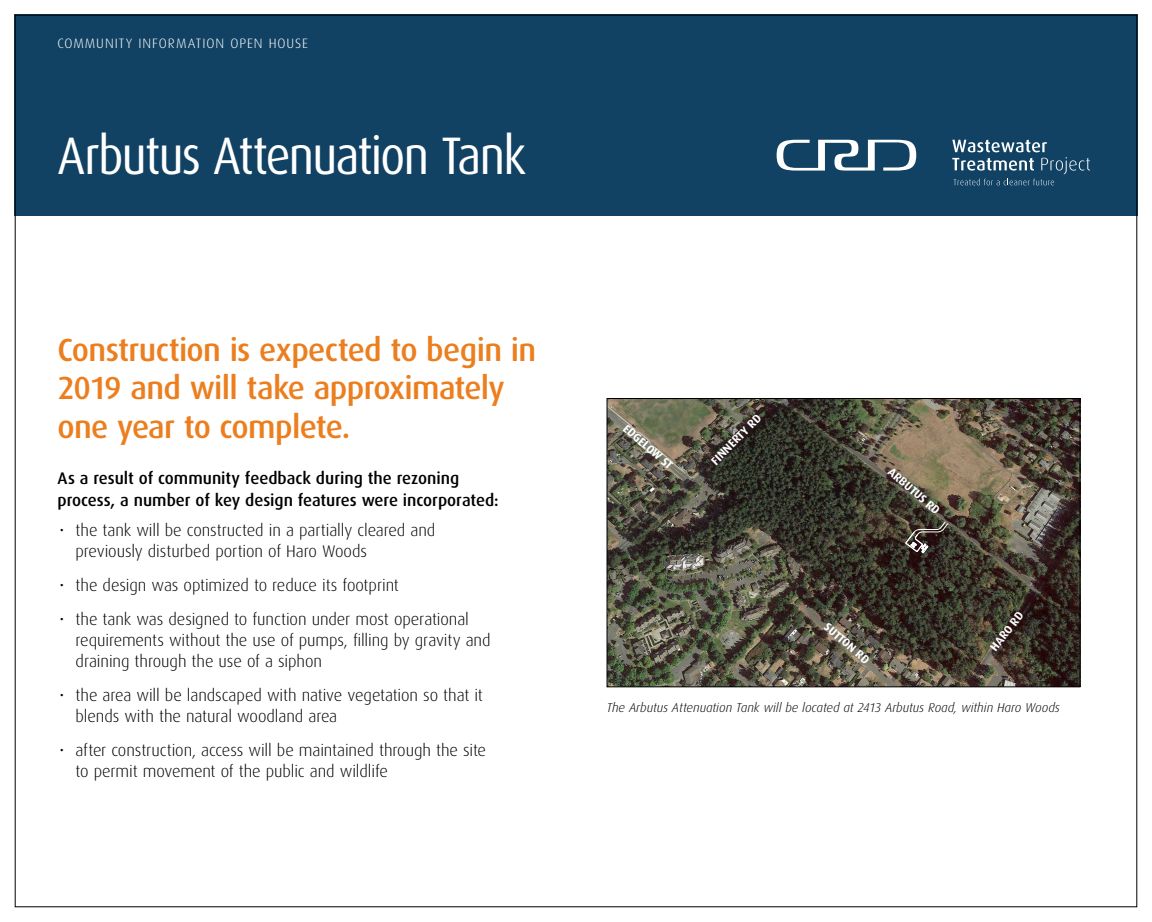
<style>
.page{position:relative;width:1152px;height:922px;background:#fff}
.page>*{position:absolute;margin:0;border:0;box-sizing:border-box;transform-origin:0 0}
.t1{font:52.8px "Dax OT";letter-spacing:-.035em;color:#fff;scale:.9 1}
.t2{font:500 32px/38.4px "Dax OT";letter-spacing:-.02em;color:#ec7e1e}
.t3{font:300 16.8px/21.2px "Dax OT";letter-spacing:-.005em;color:#000}
.t4{font:500 16.8px/21.2px "Dax OT";color:#000}
.t5{font:300 13.6px "Dax OT";letter-spacing:.07em;color:#fff}
.t6{font:italic 300 12.8px "Dax OT";color:#000}
.t7{font:700 11.76px "Dax OT";color:#fff}
</style>
<div class="page">
<div style="left:14px;top:14px;width:1124px;height:202px;background:#114263"></div>
<svg style="left:777px;top:140px;width:139px;height:30px"></svg>
<svg style="left:952px;top:140px;width:138px;height:45px"></svg>
<img style="left:609px;top:400px;width:469px;height:285px">
<svg style="left:905px;top:521px;width:43px;height:32px"></svg>
<div style="left:607px;top:398px;width:473px;height:289px;border:1px solid #000"></div>
<p class="t5" style="left:58px;top:31px;width:252px">COMMUNITY INFORMATION OPEN HOUSE</p>
<h1 class="t1" style="left:58px;top:105px;width:522px">Arbutus Attenuation Tank</h1>
<h2 class="t2" style="left:58px;top:325px;width:480px">Construction is expected to begin in<br>2019 and will take approximately one year to complete.</h2>
<p class="t4" style="left:58px;top:465px;width:443px">As a result of community feedback during the rezoning process, a number of key design features were incorporated:</p>
<p class="t3" style="left:76px;top:516px;width:361px;text-indent:-16px">• the tank will be constructed in a partially cleared and previously disturbed portion of Haro Woods</p>
<p class="t3" style="left:59px;top:571px;width:341px">• the design was optimized to reduce its footprint</p>
<p class="t3" style="left:76px;top:605px;width:417px;text-indent:-16px">• the tank was designed to function under most operational requirements without the use of pumps, filling by gravity and draining through the use of a siphon</p>
<p class="t3" style="left:76px;top:681px;width:409px;text-indent:-16px">• the area will be landscaped with native vegetation so that it blends with the natural woodland area</p>
<p class="t3" style="left:76px;top:736px;width:412px;text-indent:-16px">• after construction, access will be maintained through the site to permit movement of the public and wildlife</p>
<p class="t7" style="left:632px;top:418px;width:63px;rotate:41deg">EDGELOW ST</p>
<p class="t7" style="left:705px;top:454px;width:67px;rotate:-45deg">FINNERTY RD</p>
<p class="t7" style="left:897px;top:461px;width:66px;rotate:41deg">ARBUTUS RD</p>
<p class="t7" style="left:833px;top:616px;width:57px;rotate:41deg">SUTTON RD</p>
<p class="t7" style="left:984px;top:642px;width:48px;rotate:-52deg">HARO RD</p>
<p class="t6" style="left:607px;top:695px;width:454px">The Arbutus Attenuation Tank will be located at 2413 Arbutus Road, within Haro Woods</p>
</div>
